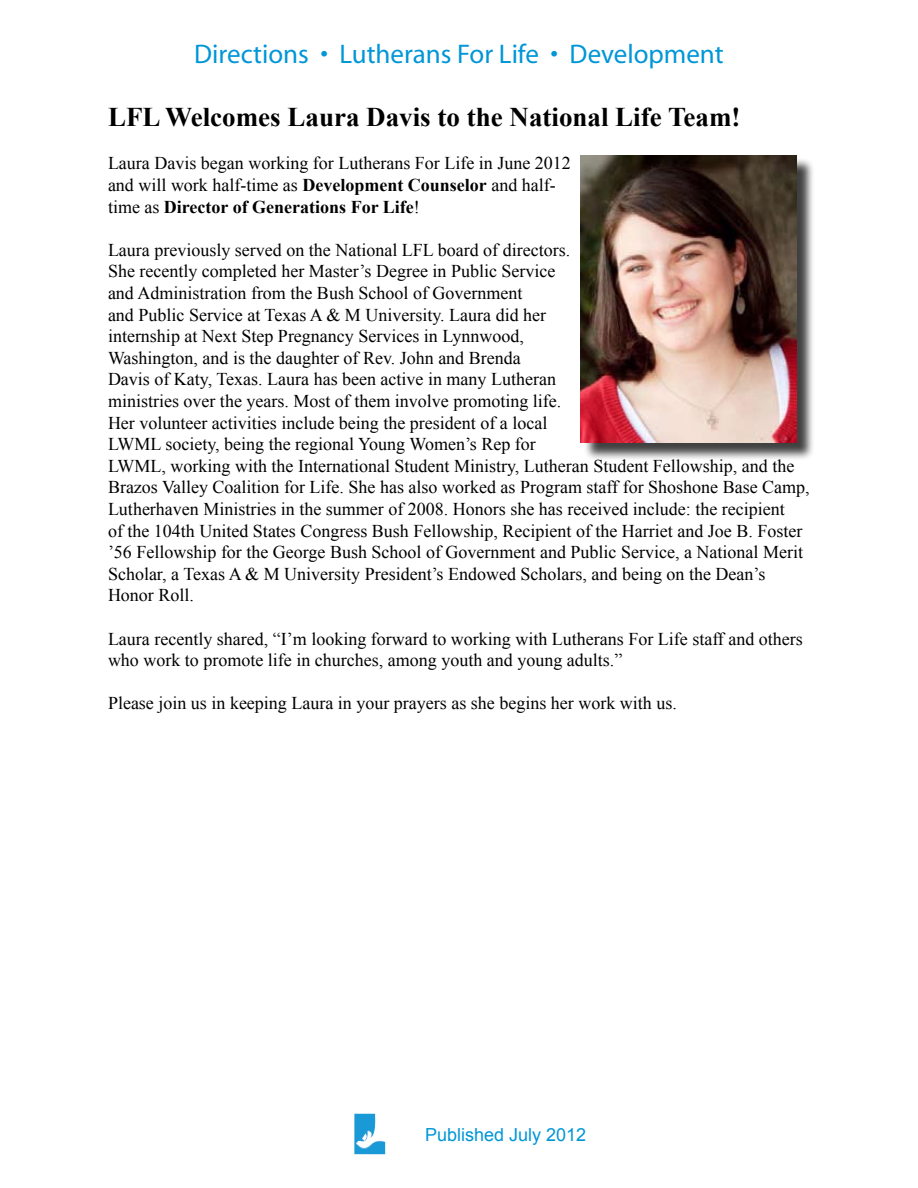
<style>
.page{position:relative;width:918px;height:1188px;background:#fff}
.page>*{position:absolute;margin:0;border:0;box-sizing:border-box;transform-origin:0 0}
.t1{font:700 27px "Times New Roman";color:#000}
.t2{font:27px "Myriad";color:#0096d7}
.t3{font:18px/21.6px "Times New Roman";color:#000}
.t4{font:18px "Arial";color:#0096d7}
.s1{font-weight:700}
</style>
<div class="page">
<img style="left:354px;top:1114px;width:31px;height:40px">
<div style="left:583px;top:158px;width:232px;height:303px;background:#000;opacity:.75"></div>
<img style="left:580px;top:155px;width:216px;height:288px">
<h1 class="t2" style="left:194px;top:41px;width:531px">Directions • Lutherans For Life • Development</h1>
<h1 class="t1" style="left:108px;top:99px;width:634px">LFL Welcomes Laura Davis to the National Life Team!</h1>
<p class="t3" style="left:108px;top:152px;width:464px">Laura Davis began working for Lutherans For Life in June 2012 and will work half-time as <span class="s1">Development Counselor</span> and half&shy;time as <span class="s1">Director of Generations For Life</span>!</p>
<p class="t3" style="left:108px;top:239px;width:703px">Laura previously served on the National LFL board of directors.<br>She recently completed her Master’s Degree in Public Service<br>and Administration from the Bush School of Government<br>and Public Service at Texas A &amp; M University. Laura did her<br>internship at Next Step Pregnancy Services in Lynnwood,<br>Washington, and is the daughter of Rev. John and Brenda<br>Davis of Katy, Texas. Laura has been active in many Lutheran<br>ministries over the years. Most of them involve promoting life.<br>Her volunteer activities include being the president of a local<br>LWML society, being the regional Young Women’s Rep for<br>LWML, working with the International Student Ministry, Lutheran Student Fellowship, and the Brazos Valley Coalition for Life. She has also worked as Program staff for Shoshone Base Camp, Lutherhaven Ministries in the summer of 2008. Honors she has received include: the recipient<br>of the 104th United States Congress Bush Fellowship, Recipient of the Harriet and Joe B. Foster ’56 Fellowship for the George Bush School of Government and Public Service, a National Merit Scholar, a Texas A &amp; M University President’s Endowed Scholars, and being on the Dean’s Honor Roll.</p>
<p class="t3" style="left:108px;top:628px;width:696px">Laura recently shared, “I’m looking forward to working with Lutherans For Life staff and others who work to promote life in churches, among youth and young adults.”</p>
<p class="t3" style="left:108px;top:692px;width:570px">Please join us in keeping Laura in your prayers as she begins her work with us.</p>
<p class="t4" style="left:425px;top:1122px;width:163px">Published July 2012</p>
</div>
